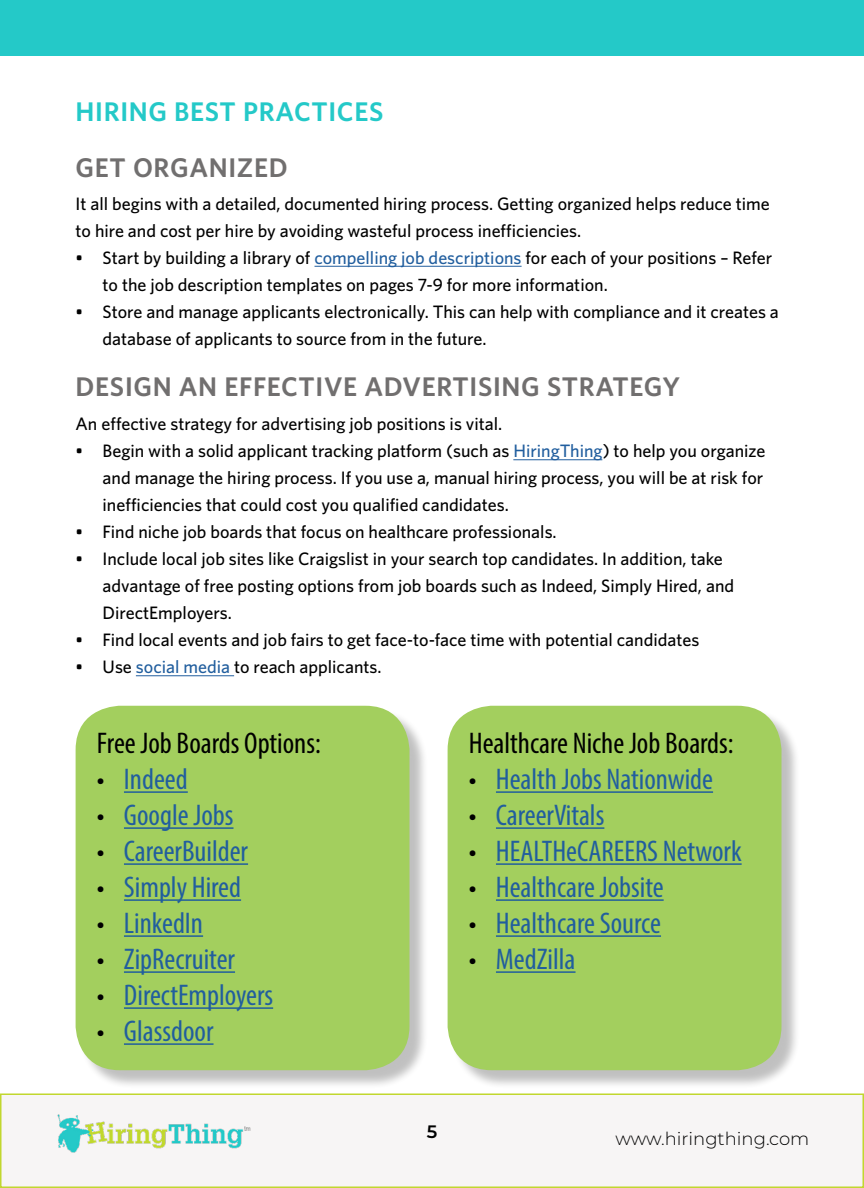
<style>
.page{position:relative;width:864px;height:1188px;background:#fff}
.page>*{position:absolute;margin:0;border:0;box-sizing:border-box;transform-origin:0 0}
.t1{font:condensed 30px "Myriad Pro";color:#215e9e}
.t2{font:condensed 30px "Myriad Pro";color:#000}
.t3{font:600 27px "Whitney HTF";letter-spacing:.025em;color:#716f6f}
.t4{font:600 27px "Whitney HTF";letter-spacing:.025em;color:#24c9c8}
.t5{font:500 18px/27px "Whitney HTF";color:#000}
.t6{font:300 18px "Montserrat";color:#000}
.t7{font:600 18px "Montserrat";color:#000}
.s1{color:#215e9e}
.s2{color:#000}
</style>
<div class="page">
<div style="left:1px;top:1094px;width:862px;height:93px;background:#f7f5f5"></div>
<div style="left:0;top:1094px;width:864px;height:94px;border:2px solid #c1d72f"></div>
<div style="left:0;top:0;width:864px;height:55px;background:#24c9c8"></div>
<img style="left:57px;top:1114px;width:194px;height:39px">
<hr style="left:315px;top:266px;width:207px;height:1px;background:#215e9e">
<hr style="left:513px;top:460px;width:89px;height:1px;background:#215e9e">
<hr style="left:136px;top:676px;width:98px;height:1px;background:#215e9e">
<div style="left:78px;top:708px;width:350px;height:381px;background:#000;opacity:.25"></div>
<div style="left:76px;top:706px;width:334px;height:364px;background:#a3cf5e;border-radius:44px"></div>
<hr style="left:124px;top:791px;width:64px;height:2px;background:#215e9e">
<hr style="left:124px;top:827px;width:109px;height:2px;background:#215e9e">
<hr style="left:124px;top:863px;width:124px;height:2px;background:#215e9e">
<hr style="left:124px;top:899px;width:117px;height:2px;background:#215e9e">
<hr style="left:124px;top:935px;width:79px;height:2px;background:#215e9e">
<hr style="left:124px;top:971px;width:111px;height:2px;background:#215e9e">
<hr style="left:124px;top:1007px;width:149px;height:2px;background:#215e9e">
<hr style="left:124px;top:1043px;width:90px;height:2px;background:#215e9e">
<div style="left:450px;top:708px;width:350px;height:381px;background:#000;opacity:.25"></div>
<div style="left:448px;top:706px;width:334px;height:364px;background:#a3cf5e;border-radius:44px"></div>
<hr style="left:496px;top:791px;width:217px;height:2px;background:#215e9e">
<hr style="left:496px;top:827px;width:108px;height:2px;background:#215e9e">
<hr style="left:496px;top:863px;width:246px;height:2px;background:#215e9e">
<hr style="left:496px;top:899px;width:168px;height:2px;background:#215e9e">
<hr style="left:496px;top:935px;width:165px;height:2px;background:#215e9e">
<hr style="left:496px;top:971px;width:80px;height:2px;background:#215e9e">
<h2 class="t4" style="left:76px;top:95px;width:309px">HIRING BEST PRACTICES</h2>
<h2 class="t3" style="left:76px;top:151px;width:214px">GET ORGANIZED</h2>
<p class="t5" style="left:76px;top:190px;width:696px">It all begins with a detailed, documented hiring process. Getting organized helps reduce time to hire and cost per hire by avoiding wasteful process inefficiencies.</p>
<p class="t5" style="left:103px;top:244px;width:671px;text-indent:-27px">• Start by building a library of <span class="s1">compelling job descriptions</span> for each of your positions – Refer to the job description templates on pages 7-9 for more information.</p>
<p class="t5" style="left:103px;top:298px;width:678px;text-indent:-27px">• Store and manage applicants electronically. This can help with compliance and it creates a database of applicants to source from in the future.</p>
<h2 class="t3" style="left:76px;top:370px;width:606px">DESIGN AN EFFECTIVE ADVERTISING STRATEGY</h2>
<p class="t5" style="left:76px;top:410px;width:428px">An effective strategy for advertising job positions is vital.</p>
<p class="t5" style="left:103px;top:437px;width:664px;text-align:justify;text-indent:-27px">• Begin with a solid applicant tracking platform (such as <span class="s1">HiringThing</span>) to help you organize and manage the hiring process. If you use a, manual hiring process, you will be at risk for inefficiencies that could cost you qualified candidates.</p>
<p class="t5" style="left:76px;top:518px;width:483px">• Find niche job boards that focus on healthcare professionals.</p>
<p class="t5" style="left:103px;top:545px;width:633px;text-indent:-27px">• Include local job sites like Craigslist in your search top candidates. In addition, take advantage of free posting options from job boards such as Indeed, Simply Hired, and<br>DirectEmployers.</p>
<p class="t5" style="left:76px;top:626px;width:625px">• Find local events and job fairs to get face-to-face time with potential candidates</p>
<p class="t5" style="left:76px;top:653px;width:308px">• Use <span class="s1">social media</span> to reach applicants.</p>
<h1 class="t2" style="left:97px;top:725px;width:225px">Free Job Boards Options:</h1>
<h1 class="t1" style="left:97px;top:761px;width:92px"><span class="s2">•</span> Indeed</h1>
<h1 class="t1" style="left:97px;top:797px;width:138px"><span class="s2">•</span> Google Jobs</h1>
<h1 class="t1" style="left:97px;top:833px;width:153px"><span class="s2">•</span> CareerBuilder</h1>
<h1 class="t1" style="left:97px;top:869px;width:146px"><span class="s2">•</span> Simply Hired</h1>
<h1 class="t1" style="left:97px;top:905px;width:108px"><span class="s2">•</span> LinkedIn</h1>
<h1 class="t1" style="left:97px;top:941px;width:140px"><span class="s2">•</span> ZipRecruiter</h1>
<h1 class="t1" style="left:97px;top:977px;width:178px"><span class="s2">•</span> DirectEmployers</h1>
<h1 class="t1" style="left:97px;top:1013px;width:118px"><span class="s2">•</span> Glassdoor</h1>
<h1 class="t2" style="left:469px;top:725px;width:266px">Healthcare Niche Job Boards:</h1>
<h1 class="t1" style="left:469px;top:761px;width:246px"><span class="s2">•</span> Health Jobs Nationwide</h1>
<h1 class="t1" style="left:469px;top:797px;width:137px"><span class="s2">•</span> CareerVitals</h1>
<h1 class="t1" style="left:469px;top:833px;width:274px"><span class="s2">•</span> HEALTHeCAREERS Network</h1>
<h1 class="t1" style="left:469px;top:869px;width:196px"><span class="s2">•</span> Healthcare Jobsite</h1>
<h1 class="t1" style="left:469px;top:905px;width:194px"><span class="s2">•</span> Healthcare Source</h1>
<h1 class="t1" style="left:469px;top:941px;width:108px"><span class="s2">•</span> MedZilla</h1>
<p class="t7" style="left:427px;top:1119px;width:12px">5</p>
<p class="t6" style="left:615px;top:1126px;width:196px">www.hiringthing.com</p>
</div>
